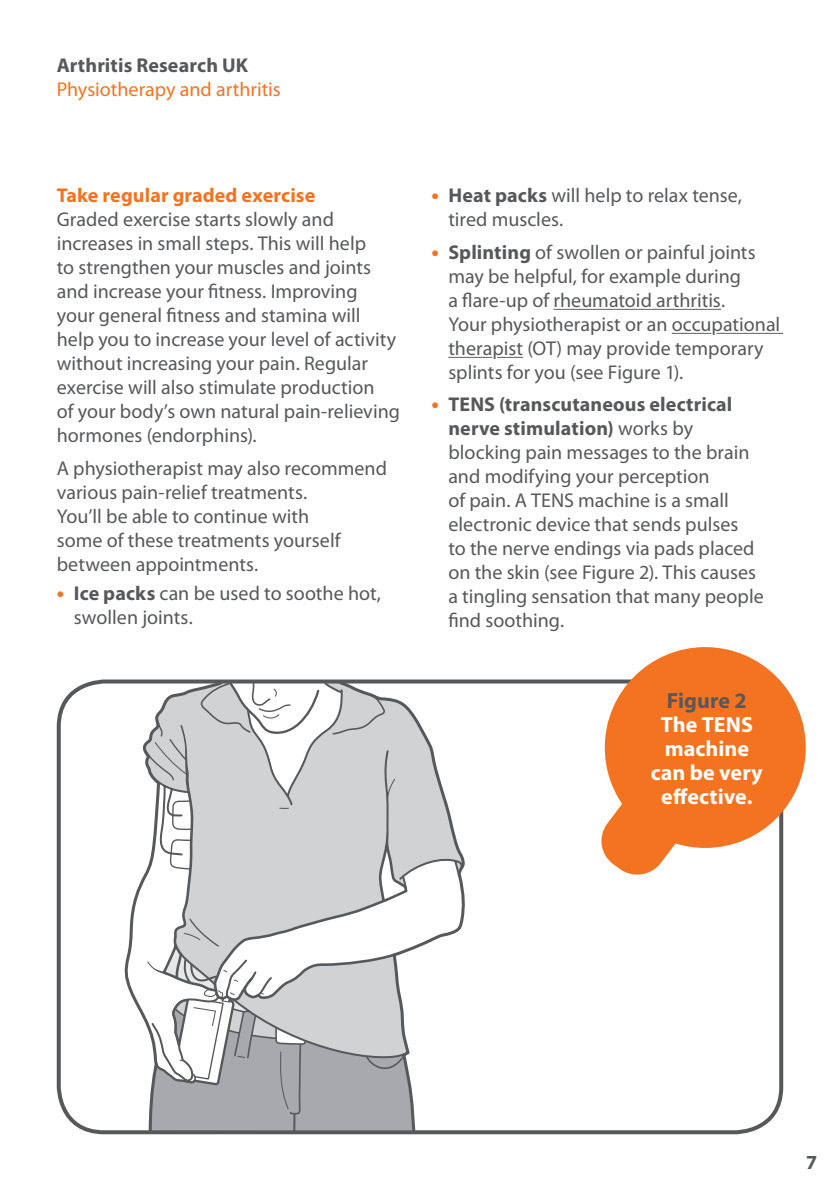
<style>
.page{position:relative;width:840px;height:1191px;background:#fff}
.page>*{position:absolute;margin:0;border:0;box-sizing:border-box;transform-origin:0 0}
.t1{font:700 22px/24px "Myriad Pro";color:#fff;text-align:center}
.t2{font:700 22px "Myriad Pro";color:#57585a}
.t3{font:20px/24px "Myriad Pro";color:#57585a}
.t4{font:20px "Myriad Pro";color:#f47321}
.t5{font:700 20px "Myriad Pro";letter-spacing:.005em;color:#f47321}
.t6{font:700 20px "Myriad Pro";letter-spacing:.005em;color:#57585a}
.s1{font-weight:700;font-size:22px;color:#f47321}
.s2{font-weight:700}
</style>
<div class="page">
<hr style="left:671px;top:333px;width:111px;height:1px;background:#57585a">
<svg style="left:553px;top:308px;width:224px;height:26px"></svg>
<svg style="left:448px;top:356px;width:76px;height:2px"></svg>
<svg style="left:145px;top:684px;width:319px;height:445px"></svg>
<div style="left:57px;top:679px;width:725px;height:455px;border:4px solid #57585a;border-radius:45px"></div>
<svg style="left:601px;top:647px;width:204px;height:227px;fill:#f47321"></svg>
<p class="t6" style="left:57px;top:52px;width:193px">Arthritis Research UK</p>
<p class="t4" style="left:57px;top:77px;width:225px">Physiotherapy and arthritis</p>
<p class="t5" style="left:57px;top:182px;width:260px">Take regular graded exercise</p>
<p class="t3" style="left:57px;top:207px;width:344px">Graded exercise starts slowly and increases in small steps. This will help<br>to strengthen your muscles and joints and increase your fitness. Improving your general fitness and stamina will help you to increase your level of activity without increasing your pain. Regular exercise will also stimulate production<br>of your body’s own natural pain-relieving hormones (endorphins).</p>
<p class="t3" style="left:57px;top:456px;width:331px">A physiotherapist may also recommend various pain-relief treatments.<br>You’ll be able to continue with<br>some of these treatments yourself between appointments.</p>
<p class="t3" style="left:74px;top:581px;width:308px;text-indent:-17px"><span class="s1">•</span> <span class="s2">Ice packs</span> can be used to soothe hot, swollen joints.</p>
<p class="t3" style="left:448px;top:183px;width:295px;text-indent:-17px"><span class="s1">•</span> <span class="s2">Heat packs</span> will help to relax tense, tired muscles.</p>
<p class="t3" style="left:448px;top:240px;width:333px;text-indent:-17px"><span class="s1">•</span> <span class="s2">Splinting</span> of swollen or painful joints may be helpful, for example during<br>a flare-up of rheumatoid arthritis.<br>Your physiotherapist or an occupational therapist (OT) may provide temporary splints for you (see Figure 1).</p>
<p class="t3" style="left:448px;top:392px;width:317px;text-indent:-17px"><span class="s1">•</span> <span class="s2">TENS (transcutaneous electrical nerve stimulation)</span> works by blocking pain messages to the brain and modifying your perception<br>of pain. A TENS machine is a small electronic device that sends pulses<br>to the nerve endings via pads placed on the skin (see Figure 2). This causes a tingling sensation that many people find soothing.</p>
<p class="t2" style="left:666px;top:686px;width:81px">Figure 2</p>
<p class="t1" style="left:650px;top:712px;width:113px">The TENS machine can be very effective.</p>
<p class="t6" style="left:805px;top:1149px;width:13px">7</p>
</div>
